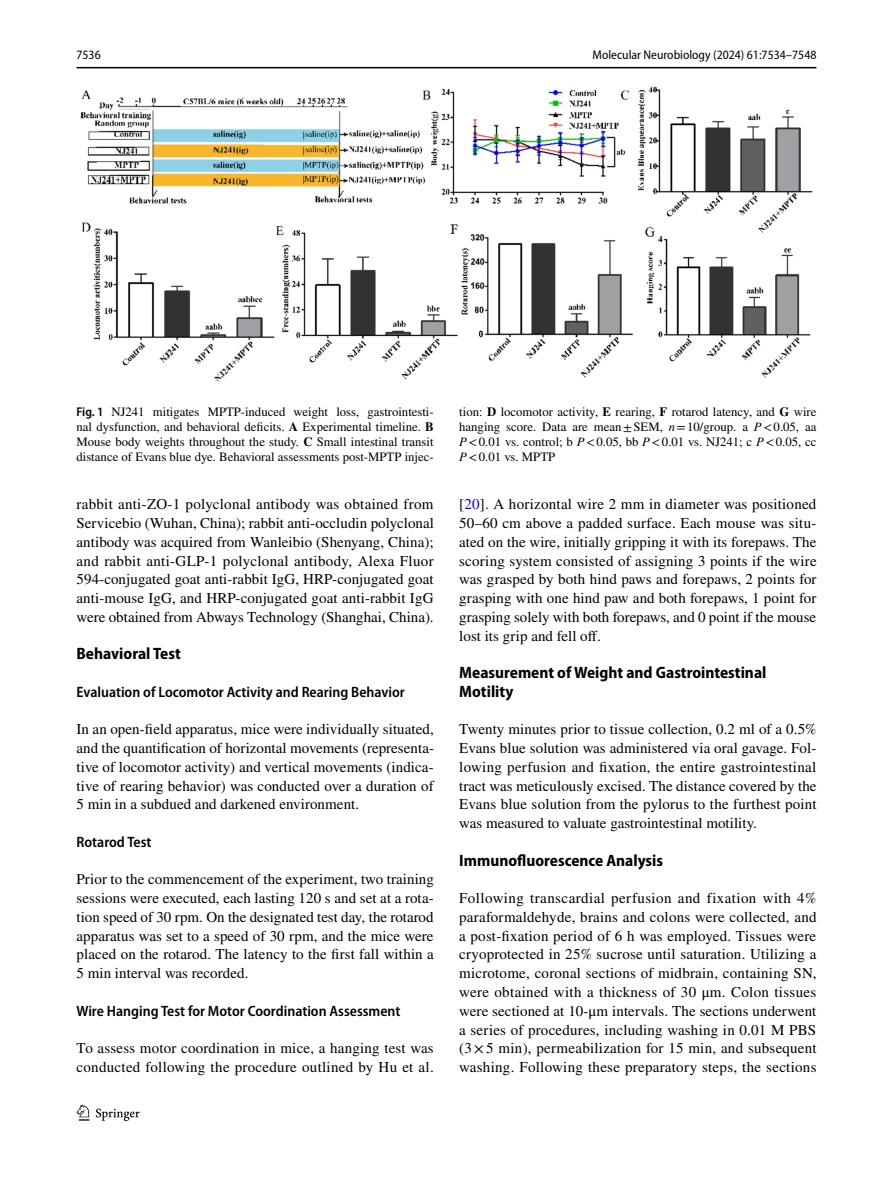
<style>
.page{position:relative;width:893px;height:1187px;background:#fff}
.page>*{position:absolute;margin:0;border:0;box-sizing:border-box;transform-origin:0 0}
.t1{font:700 semi-condensed 16.5px/18.8px "Myriad Pro";color:#000}
.t2{font:15px/18.8px "STIX";letter-spacing:.005em;color:#000;text-align:justify}
.t3{font:600 semi-condensed 15px "Myriad Pro";color:#000}
.t4{font:12.75px/15px "STIX";color:#000;text-align:justify}
.t5{font:semi-condensed 12.75px "Myriad Pro";color:#000}
.s1{font-family:"Myriad Pro";font-weight:600;font-stretch:semi-condensed}
.s2{font-weight:700}
.s3{font-style:italic}
.s4{color:#00f}
</style>
<div class="page">
<hr style="left:77px;top:67px;width:739px;height:1px;background:#000">
<svg style="left:77px;top:1104px;width:12px;height:16px"></svg>
<svg style="left:96px;top:1108px;width:44px;height:12px"></svg>
<img style="left:80px;top:87px;width:732px;height:294px">
<p class="t5" style="left:77px;top:48px;width:26px">7536</p>
<p class="t5" style="left:593px;top:48px;width:225px">Molecular Neurobiology (2024) 61:7534–7548</p>
<p class="t4" style="left:77px;top:405px;width:359px"><span class="s1">Fig. 1</span> NJ241 mitigates MPTP-induced weight loss, gastrointesti&shy;nal dysfunction, and behavioral deficits. <span class="s2">A</span> Experimental timeline. <span class="s2">B </span>Mouse body weights throughout the study. <span class="s2">C</span> Small intestinal transit distance of Evans blue dye. Behavioral assessments post-MPTP injec-</p>
<p class="t4" style="left:459px;top:405px;width:359px">tion: <span class="s2">D</span> locomotor activity, <span class="s2">E</span> rearing, <span class="s2">F</span> rotarod latency, and <span class="s2">G</span> wire hanging score. Data are mean±SEM, <span class="s3">n</span>=10/group. a <span class="s3">P</span>&lt;0.05, aa <span class="s3">P</span>&lt;0.01 vs. control; b <span class="s3">P</span>&lt;0.05, bb <span class="s3">P</span>&lt;0.01 vs. NJ241; c <span class="s3">P</span>&lt;0.05, cc <span class="s3">P</span>&lt;0.01 vs. MPTP</p>
<p class="t2" style="left:77px;top:496px;width:359px">rabbit anti-ZO-1 polyclonal antibody was obtained from Servicebio (Wuhan, China); rabbit anti-occludin polyclonal antibody was acquired from Wanleibio (Shenyang, China); and rabbit anti-GLP-1 polyclonal antibody, Alexa Fluor 594-conjugated goat anti-rabbit IgG, HRP-conjugated goat anti-mouse IgG, and HRP-conjugated goat anti-rabbit IgG were obtained from Abways Technology (Shanghai, China).</p>
<p class="t1" style="left:77px;top:644px;width:106px">Behavioral Test</p>
<p class="t3" style="left:77px;top:683px;width:330px">Evaluation of Locomotor Activity and Rearing Behavior</p>
<p class="t2" style="left:77px;top:721px;width:359px">In an open-field apparatus, mice were individually situated, and the quantification of horizontal movements (representa&shy;tive of locomotor activity) and vertical movements (indica&shy;tive of rearing behavior) was conducted over a duration of 5 min in a subdued and darkened environment.</p>
<p class="t3" style="left:77px;top:833px;width:76px">Rotarod Test</p>
<p class="t2" style="left:77px;top:871px;width:359px">Prior to the commencement of the experiment, two training sessions were executed, each lasting 120 s and set at a rota&shy;tion speed of 30 rpm. On the designated test day, the rotarod apparatus was set to a speed of 30 rpm, and the mice were placed on the rotarod. The latency to the first fall within a 5 min interval was recorded.</p>
<p class="t3" style="left:77px;top:1002px;width:325px">Wire Hanging Test for Motor Coordination Assessment</p>
<p class="t2" style="left:77px;top:1039px;width:359px">To assess motor coordination in mice, a hanging test was conducted following the procedure outlined by Hu et al.</p>
<p class="t2" style="left:459px;top:496px;width:359px">[<span class="s4">20</span>]. A horizontal wire 2 mm in diameter was positioned 50–60 cm above a padded surface. Each mouse was situ&shy;ated on the wire, initially gripping it with its forepaws. The scoring system consisted of assigning 3 points if the wire was grasped by both hind paws and forepaws, 2 points for grasping with one hind paw and both forepaws, 1 point for grasping solely with both forepaws, and 0 point if the mouse lost its grip and fell off.</p>
<p class="t1" style="left:459px;top:663px;width:309px">Measurement of Weight and Gastrointestinal<br>Motility</p>
<p class="t2" style="left:459px;top:721px;width:359px">Twenty minutes prior to tissue collection, 0.2 ml of a 0.5% Evans blue solution was administered via oral gavage. Fol&shy;lowing perfusion and fixation, the entire gastrointestinal tract was meticulously excised. The distance covered by the Evans blue solution from the pylorus to the furthest point was measured to valuate gastrointestinal motility.</p>
<p class="t1" style="left:459px;top:850px;width:205px">Immunofluorescence Analysis</p>
<p class="t2" style="left:459px;top:889px;width:359px">Following transcardial perfusion and fixation with 4% paraformaldehyde, brains and colons were collected, and a post-fixation period of 6 h was employed. Tissues were cryoprotected in 25% sucrose until saturation. Utilizing a microtome, coronal sections of midbrain, containing SN, were obtained with a thickness of 30 μm. Colon tissues were sectioned at 10-μm intervals. The sections underwent a series of procedures, including washing in 0.01 M PBS (3×5 min), permeabilization for 15 min, and subsequent washing. Following these preparatory steps, the sections</p>
</div>
